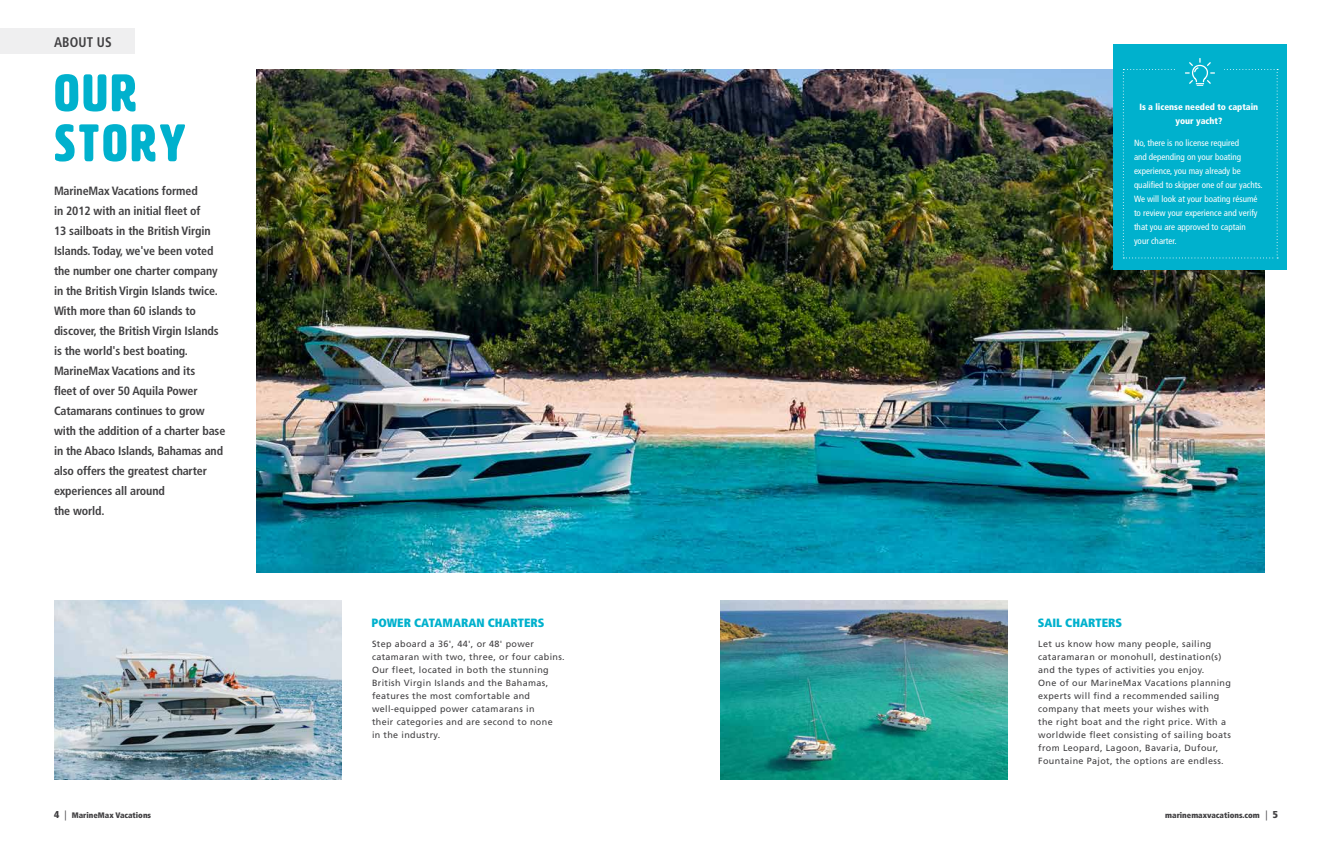
<style>
.page{position:relative;width:1332px;height:846px;background:#fff}
.page>*{position:absolute;margin:0;border:0;box-sizing:border-box;transform-origin:0 0}
.t1{font:52px/50px "HWT Artz";letter-spacing:.07em;color:#00b1cd}
.t2{font:700 condensed 14px "Frutiger LT Std";letter-spacing:.01em;color:#414042;scale:.95 1}
.t3{font:700 condensed 12px/20px "Frutiger LT Std";letter-spacing:-.01em;color:#414042}
.t4{font:900 condensed 12px "Frutiger LT Std";color:#00b1cd}
.t5{font:9px/13px "Frutiger LT Std";letter-spacing:.04em;color:#414042}
.t6{font:condensed 9px/14px "Frutiger LT Std";color:#fff}
.t7{font:900 condensed 9px/14px "Frutiger LT Std";color:#fff;text-align:center}
.t8{font:900 condensed 8px "Frutiger LT Std";color:#414042}
.s1{font-size:10px}
.s2{font-weight:300;font-stretch:normal;font-size:10px}
</style>
<div class="page">
<img style="left:256px;top:69px;width:1008px;height:504px">
<div style="left:1113px;top:44px;width:174px;height:226px;background:#00b1cd"></div>
<svg style="left:1123px;top:58px;width:155px;height:200px"></svg>
<img style="left:54px;top:600px;width:288px;height:180px">
<img style="left:720px;top:600px;width:288px;height:180px">
<div style="left:0;top:28px;width:135px;height:25px;background:#efeff0"></div>
<h2 class="t2" style="left:54px;top:34px;width:62px">ABOUT US</h2>
<h1 class="t1" style="left:55px;top:69px;width:132px">OUR<br>STORY</h1>
<p class="t3" style="left:54px;top:181px;width:173px">MarineMax Vacations formed<br>in 2012 with an initial fleet of<br>13 sailboats in the British Virgin<br>Islands. Today, we've been voted the number one charter company in the British Virgin Islands twice.<br>With more than 60 islands to discover, the British Virgin Islands is the world's best boating.<br>MarineMax Vacations and its<br>fleet of over 50 Aquila Power<br>Catamarans continues to grow with the addition of a charter base in the Abaco Islands, Bahamas and also offers the greatest charter experiences all around<br>the world.</p>
<p class="t7" style="left:1139px;top:100px;width:120px">Is a license needed to captain your yacht?</p>
<p class="t6" style="left:1134px;top:136px;width:130px">No, there is no license required<br>and depending on your boating experience, you may already be qualified to skipper one of our yachts.<br>We will look at your boating résumé to review your experience and verify that you are approved to captain your charter.</p>
<h3 class="t4" style="left:372px;top:616px;width:175px">POWER CATAMARAN CHARTERS</h3>
<h3 class="t4" style="left:1038px;top:616px;width:86px">SAIL CHARTERS</h3>
<p class="t5" style="left:372px;top:637px;width:194px">Step aboard a 36', 44', or 48' power catamaran with two, three, or four cabins.<br>Our fleet, located in both the stunning British Virgin Islands and the Bahamas, features the most comfortable and well-equipped power catamarans in<br>their categories and are second to none<br>in the industry.</p>
<p class="t5" style="left:1038px;top:637px;width:194px">Let us know how many people, sailing cataramaran or monohull, destination(s) and the types of activities you enjoy.<br>One of our MarineMax Vacations planning experts will find a recommended sailing company that meets your wishes with<br>the right boat and the right price. With a worldwide fleet consisting of sailing boats from Leopard, Lagoon, Bavaria, Dufour, Fountaine Pajot, the options are endless.</p>
<p class="t8" style="left:54px;top:810px;width:99px"><span class="s1">4</span> <span class="s2">|</span> MarineMax Vacations</p>
<p class="t8" style="left:1165px;top:810px;width:114px">marinemaxvacations.com <span class="s2">|</span> <span class="s1">5</span></p>
</div>
